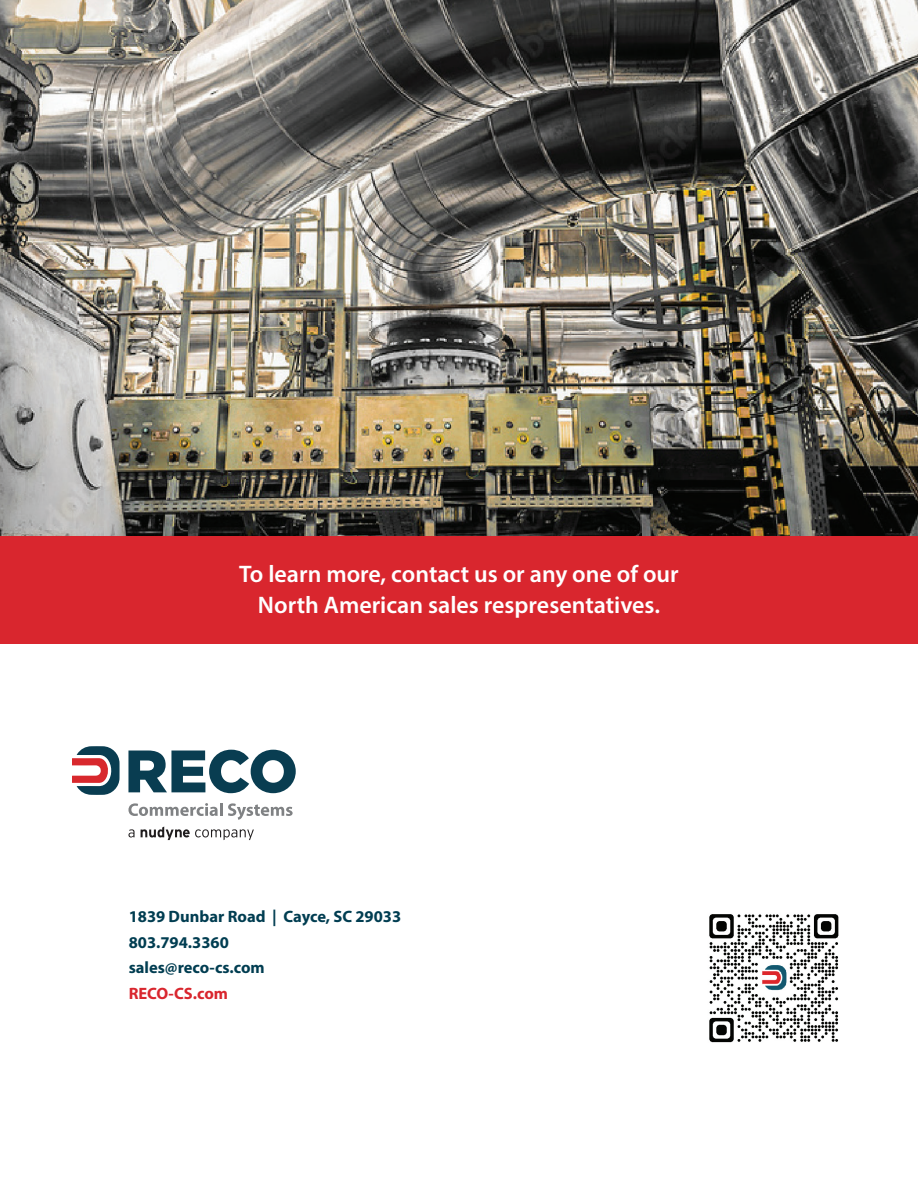
<style>
.page{position:relative;width:918px;height:1188px;background:#fff}
.page>*{position:absolute;margin:0;border:0;box-sizing:border-box;transform-origin:0 0}
.t1{font:600 24px/31.5px "Myriad Pro";color:#fff;text-align:center}
.t2{font:700 16.5px/25.5px "Myriad Pro";color:#013d51}
.t3{font:700 16.5px "Myriad Pro";color:#d9262e}
</style>
<div class="page">
<img style="left:0;top:0;width:918px;height:536px">
<img style="left:709px;top:914px;width:130px;height:129px">
<svg style="left:128px;top:803px;width:94px;height:13px"></svg>
<svg style="left:228px;top:803px;width:65px;height:17px"></svg>
<svg style="left:72px;top:746px;width:48px;height:49px"></svg>
<svg style="left:128px;top:750px;width:168px;height:43px"></svg>
<svg style="left:128px;top:829px;width:7px;height:8px"></svg>
<svg style="left:141px;top:827px;width:113px;height:13px"></svg>
<div style="left:0;top:536px;width:918px;height:108px;background:#d9262e"></div>
<p class="t1" style="left:239px;top:557px;width:441px">To learn more, contact us or any one of our<br>North American sales respresentatives.</p>
<p class="t1" style="left:263px;top:591px;width:394px">North American sales representatives.</p>
<p class="t2" style="left:129px;top:903px;width:274px">1839 Dunbar Road | Cayce, SC 29033<br>803.794.3360<br>sales@reco-cs.com</p>
<p class="t3" style="left:129px;top:982px;width:101px">RECO-CS.com</p>
</div>
